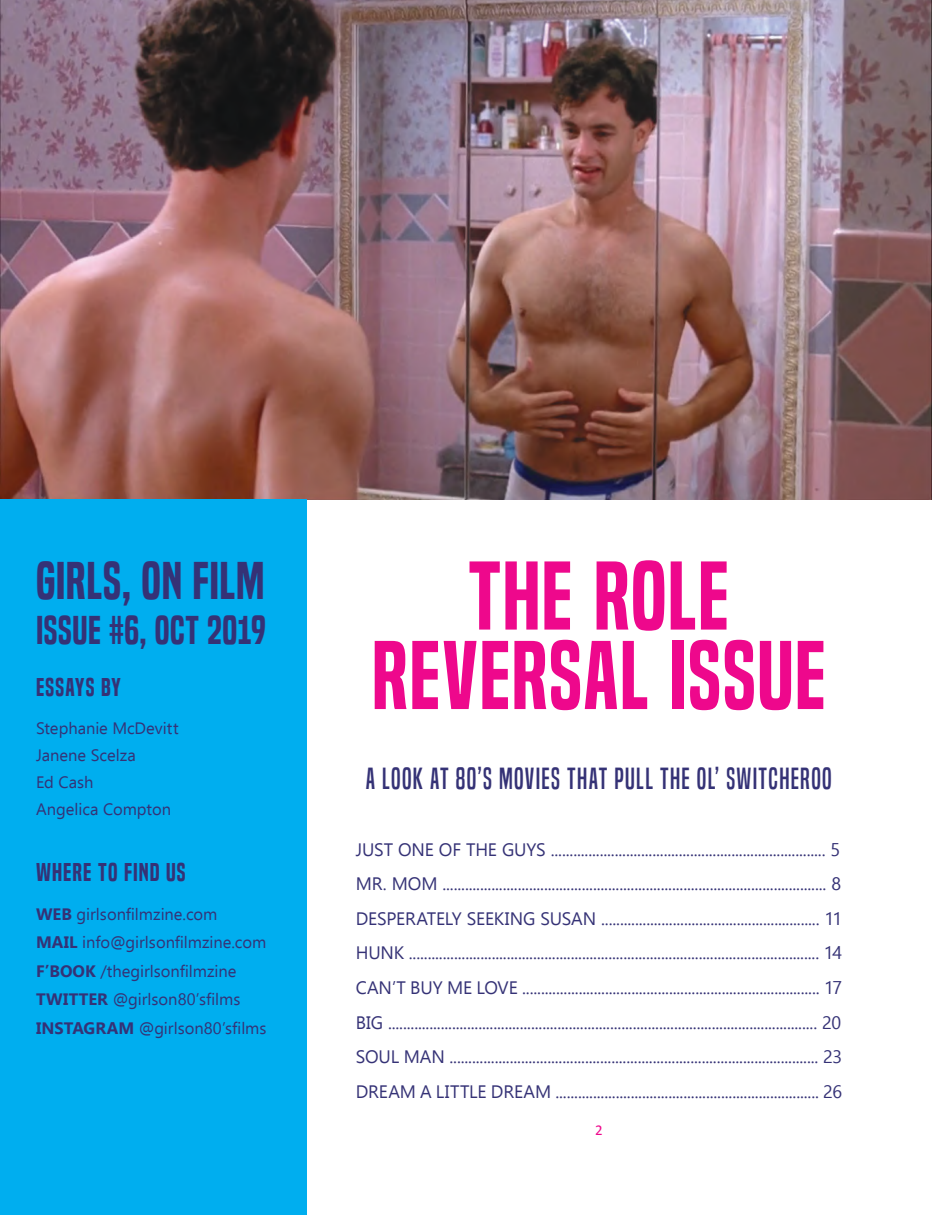
<style>
.page{position:relative;width:932px;height:1215px;background:#fff}
.page>*{position:absolute;margin:0;border:0;box-sizing:border-box;transform-origin:0 0}
.t1{font:90px/79.5px "Built Titling Sb";letter-spacing:.015em;color:#ee088c;text-align:center}
.t2{font:49.5px "Built Titling Sb";letter-spacing:.01em;color:#353276}
.t3{font:37.5px "Built Titling Sb";letter-spacing:.015em;color:#353276}
.t4{font:28.5px "Built Titling Rg";letter-spacing:.045em;color:#353276}
.t5{font:24px "Built Titling Sb";letter-spacing:.045em;color:#353276}
.t6{font:18px/34.5px "Ebrima";letter-spacing:-.005em;color:#353276;text-align:justify}
.t7{font:16.5px/28.5px "Ebrima";color:#353276}
.t8{font:15px "Calibri";color:#ee088c}
.s1{font-weight:700}
</style>
<div class="page">
<img style="left:1px;top:0;width:931px;height:500px">
<div style="left:0;top:500px;width:306px;height:715px;background:#00aeef"></div>
<h2 class="t2" style="left:36px;top:551px;width:230px">GIRLS, ON FILM</h2>
<h3 class="t3" style="left:36px;top:608px;width:231px">ISSUE #6, OCT 2019</h3>
<h3 class="t5" style="left:36px;top:673px;width:86px">ESSAYS BY</h3>
<p class="t7" style="left:36px;top:714px;width:144px;line-height:27.3px">Stephanie McDevitt<br>Janene Scelza<br>Ed Cash<br>Angelica Compton</p>
<h3 class="t5" style="left:36px;top:857px;width:151px">WHERE TO FIND US</h3>
<p class="t7" style="left:36px;top:899px;width:232px"><span class="s1">WEB</span> girlsonfilmzine.com<br><span class="s1">MAIL</span> info@girlsonfilmzine.com<br><span class="s1">F’BOOK</span> /thegirlsonfilmzine<br><span class="s1">TWITTER</span> @girlson80’sfilms<br><span class="s1">INSTAGRAM</span> @girlson80’sfilms</p>
<h1 class="t1" style="left:372px;top:557px;width:455px">THE ROLE<br>REVERSAL ISSUE</h1>
<h3 class="t4" style="left:366px;top:761px;width:467px">A LOOK AT 80’S MOVIES THAT PULL THE OL’ SWITCHEROO</h3>
<p class="t6" style="left:356px;top:832px;width:488px">JUST ONE OF THE GUYS ......................................................................... 5<br>MR. MOM ...................................................................................................... 8<br>DESPERATELY SEEKING SUSAN .......................................................... 11<br>HUNK ............................................................................................................. 14<br>CAN’T BUY ME LOVE ............................................................................... 17<br>BIG .................................................................................................................. 20<br>SOUL MAN .................................................................................................. 23<br>DREAM A LITTLE DREAM ...................................................................... 26</p>
<p class="t8" style="left:595px;top:1120px;width:9px">2</p>
</div>
